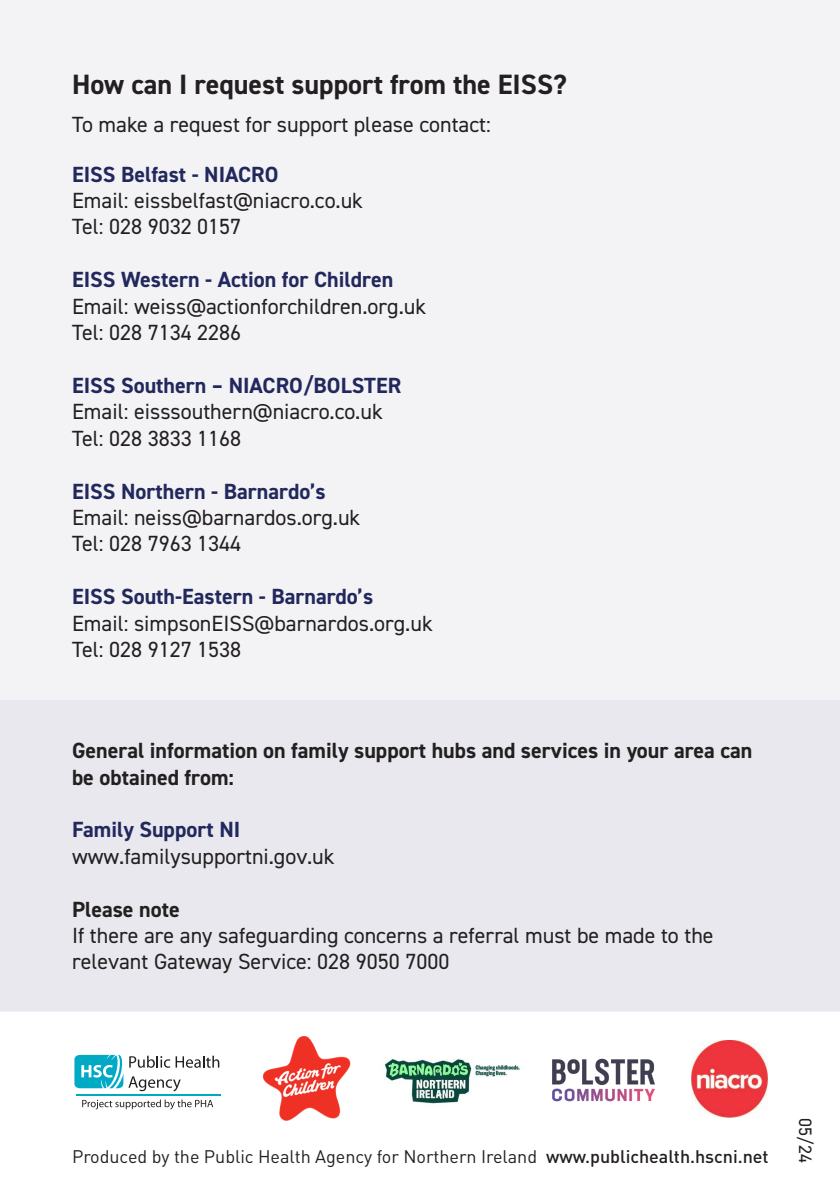
<style>
.page{position:relative;width:840px;height:1191px;background:#fff}
.page>*{position:absolute;margin:0;border:0;box-sizing:border-box;transform-origin:0 0}
.t1{font:700 28px "DIN2014";color:#231f20}
.t2{font:22px/26.4px "DIN2014";color:#231f20}
.t3{font:700 22px "DIN2014";color:#22285c}
.t4{font:700 22px/26.4px "DIN2014";color:#231f20}
.t5{font:18px "DIN";letter-spacing:-.005em;color:#231f20}
.t6{font:18px "DIN2014";color:#231f20}
.s1{font-weight:500}
</style>
<div class="page">
<div style="left:0;top:0;width:839px;height:1011px;background:#f3f3f6"></div>
<img style="left:263px;top:1036px;width:88px;height:85px">
<img style="left:384px;top:1059px;width:137px;height:45px">
<svg style="left:72px;top:1052px;width:53px;height:38px"></svg>
<svg style="left:74px;top:1055px;width:145px;height:36px"></svg>
<hr style="left:76px;top:1094px;width:144px;height:2px;background:#00aac5">
<svg style="left:82px;top:1099px;width:131px;height:10px"></svg>
<img style="left:552px;top:1058px;width:103px;height:44px">
<img style="left:691px;top:1040px;width:76px;height:77px">
<div style="left:0;top:700px;width:839px;height:311px;background:#e8e8ee"></div>
<p class="t1" style="left:72px;top:66px;width:496px">How can I request support from the EISS?</p>
<p class="t2" style="left:72px;top:110px;width:420px">To make a request for support please contact:</p>
<p class="t3" style="left:72px;top:159px;width:208px">EISS Belfast - NIACRO</p>
<p class="t2" style="left:72px;top:187px;width:292px">Email: eissbelfast@niacro.co.uk</p>
<p class="t2" style="left:72px;top:213px;width:171px">Tel: 028 9032 0157</p>
<p class="t3" style="left:72px;top:265px;width:322px">EISS Western - Action for Children</p>
<p class="t2" style="left:72px;top:292px;width:355px">Email: weiss@actionforchildren.org.uk</p>
<p class="t2" style="left:72px;top:319px;width:171px">Tel: 028 7134 2286</p>
<p class="t3" style="left:72px;top:371px;width:330px">EISS Southern – NIACRO/BOLSTER</p>
<p class="t2" style="left:72px;top:398px;width:312px">Email: eisssouthern@niacro.co.uk</p>
<p class="t2" style="left:72px;top:424px;width:171px">Tel: 028 3833 1168</p>
<p class="t3" style="left:72px;top:476px;width:255px">EISS Northern - Barnardo’s</p>
<p class="t2" style="left:72px;top:504px;width:289px">Email: neiss@barnardos.org.uk</p>
<p class="t2" style="left:72px;top:530px;width:171px">Tel: 028 7963 1344</p>
<p class="t3" style="left:72px;top:582px;width:302px">EISS South-Eastern - Barnardo’s</p>
<p class="t2" style="left:72px;top:609px;width:362px">Email: simpsonEISS@barnardos.org.uk</p>
<p class="t2" style="left:72px;top:636px;width:171px">Tel: 028 9127 1538</p>
<p class="t4" style="left:72px;top:737px;width:681px">General information on family support hubs and services in your area can be obtained from:</p>
<p class="t3" style="left:72px;top:815px;width:170px">Family Support NI</p>
<p class="t2" style="left:72px;top:842px;width:264px">www.familysupportni.gov.uk</p>
<p class="t4" style="left:72px;top:895px;width:109px">Please note</p>
<p class="t2" style="left:72px;top:921px;width:642px">If there are any safeguarding concerns a referral must be made to the relevant Gateway Service: 028 9050 7000</p>
<p class="t5" style="left:72px;top:1145px;width:697px">Produced by the Public Health Agency for Northern Ireland <span class="s1">www.publichealth.hscni.net</span></p>
<p class="t6" style="left:816px;top:1118px;width:46px;rotate:90deg">05/24</p>
</div>
